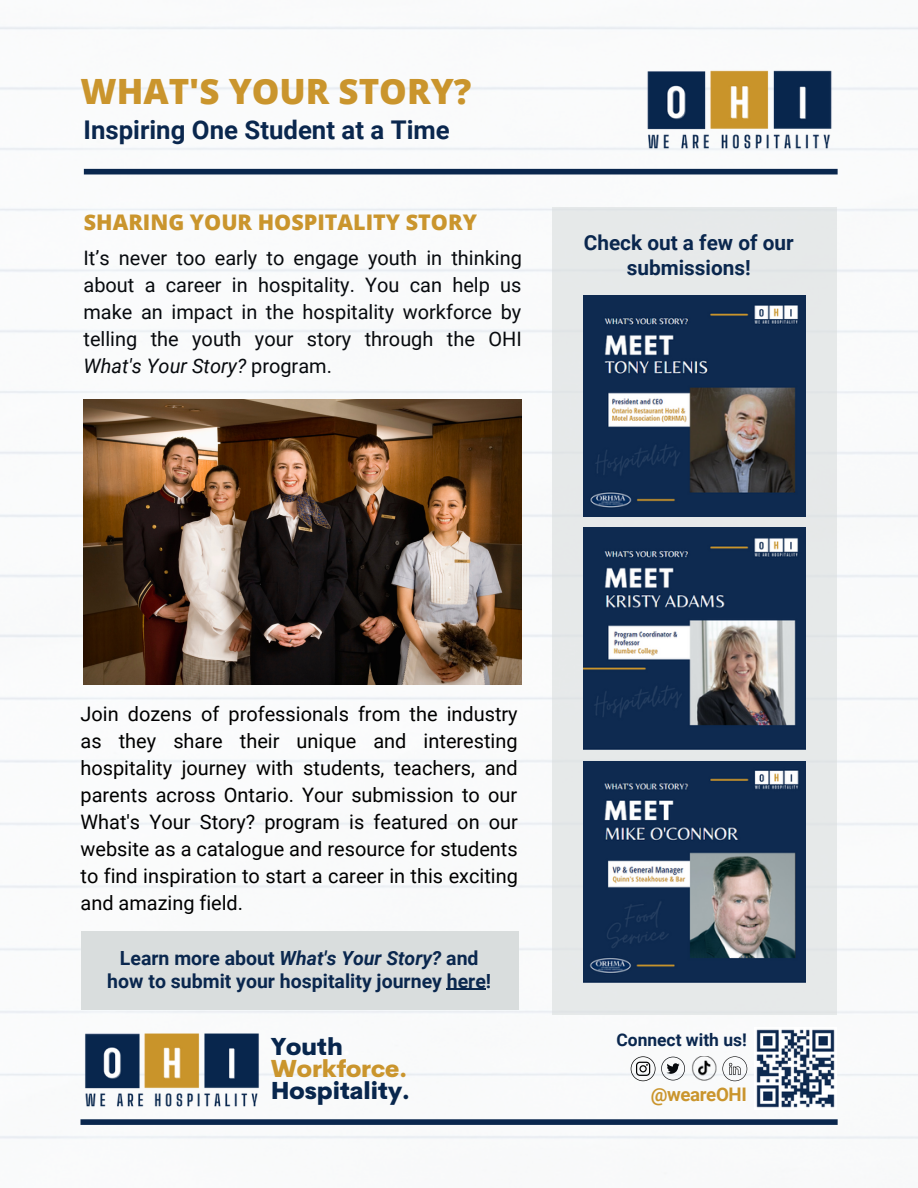
<style>
.page{position:relative;width:918px;height:1188px;background:#fff}
.page>*{position:absolute;margin:0;border:0;box-sizing:border-box;transform-origin:0 0}
.t1{font:800 34.8px "Open Sans";color:#ca952d}
.t2{font:700 25.8px "Roboto";color:#0a274e}
.t3{font:800 23.7px/21.9px "Cerebri Sans";color:#ca952d}
.t4{font:800 23.7px "Cerebri Sans";color:#08264d}
.t5{font:800 21.45px "Open Sans";color:#ca952d}
.t6{font:700 20.85px/24.8px "Roboto";color:#0a274e;text-align:center}
.t7{font:19.95px/27px "Roboto";color:#000;text-align:justify}
.t8{font:19.95px/27px "Roboto";color:#070a0e;text-align:justify}
.t9{font:700 19.5px/22.5px "Roboto";color:#0a274e;text-align:center}
.t10{font:700 18.75px "Roboto";letter-spacing:-.02em;color:#ca952d}
.t11{font:700 17.4px "Roboto";color:#0a274e}
.s1{font-style:italic}
.s2{color:#08264d}
.s3{color:#fff}
</style>
<div class="page">
<img style="left:0;top:26px;width:918px;height:1113px">
<img style="left:84px;top:400px;width:437px;height:284px">
<div style="left:84px;top:169px;width:754px;height:5px;background:#0a274e"></div>
<img style="left:638px;top:63px;width:198px;height:90px">
<div style="left:80px;top:1119px;width:758px;height:6px;background:#0a274e"></div>
<div style="left:552px;top:208px;width:285px;height:807px;background:#e6e9e9"></div>
<div style="left:82px;top:931px;width:437px;height:79px;background:#d9dddd"></div>
<img style="left:755px;top:1028px;width:81px;height:81px">
<svg style="left:722px;top:1056px;width:25px;height:25px"></svg>
<svg style="left:631px;top:1056px;width:54px;height:25px"></svg>
<img style="left:692px;top:1056px;width:24px;height:25px">
<img style="left:584px;top:761px;width:222px;height:222px">
<img style="left:584px;top:296px;width:222px;height:220px">
<img style="left:584px;top:528px;width:222px;height:222px">
<hr style="left:447px;top:989px;width:39px;height:1px;background:#0a274e">
<img style="left:82px;top:1026px;width:180px;height:83px">
<p class="t1" style="left:80px;top:67px;width:392px">WHAT'S YOUR STORY?</p>
<p class="t2" style="left:84px;top:115px;width:368px">Inspiring One Student at a Time</p>
<p class="t5" style="left:84px;top:207px;width:395px">SHARING YOUR HOSPITALITY STORY</p>
<p class="t8" style="left:84px;top:245px;width:440px">It’s never too early to engage youth in thinking about a career in hospitality. You can help us make an impact in the hospitality workforce by telling the youth your story through the OHI <span class="s1">What's Your Story?</span> program.</p>
<p class="t6" style="left:584px;top:230px;width:211px">Check out a few of our submissions!</p>
<p class="t7" style="left:80px;top:701px;width:439px">Join dozens of professionals from the industry as they share their unique and interesting hospitality journey with students, teachers, and parents across Ontario. Your submission to our What's Your Story? program is featured on our website as a catalogue and resource for students to find inspiration to start a career in this exciting and amazing field.</p>
<p class="t9" style="left:107px;top:947px;width:385px">Learn more about <span class="s1">What's Your Story?</span> and how to submit your hospitality journey here!</p>
<p class="t3" style="left:271px;top:1035px;width:138px"><span class="s2">Youth</span><span class="s3">.<br></span>Workforce.</p>
<p class="t4" style="left:271px;top:1075px;width:141px">Hospitality.</p>
<p class="t11" style="left:616px;top:1030px;width:132px">Connect with us!</p>
<p class="t10" style="left:651px;top:1084px;width:98px">@weareOHI</p>
</div>
